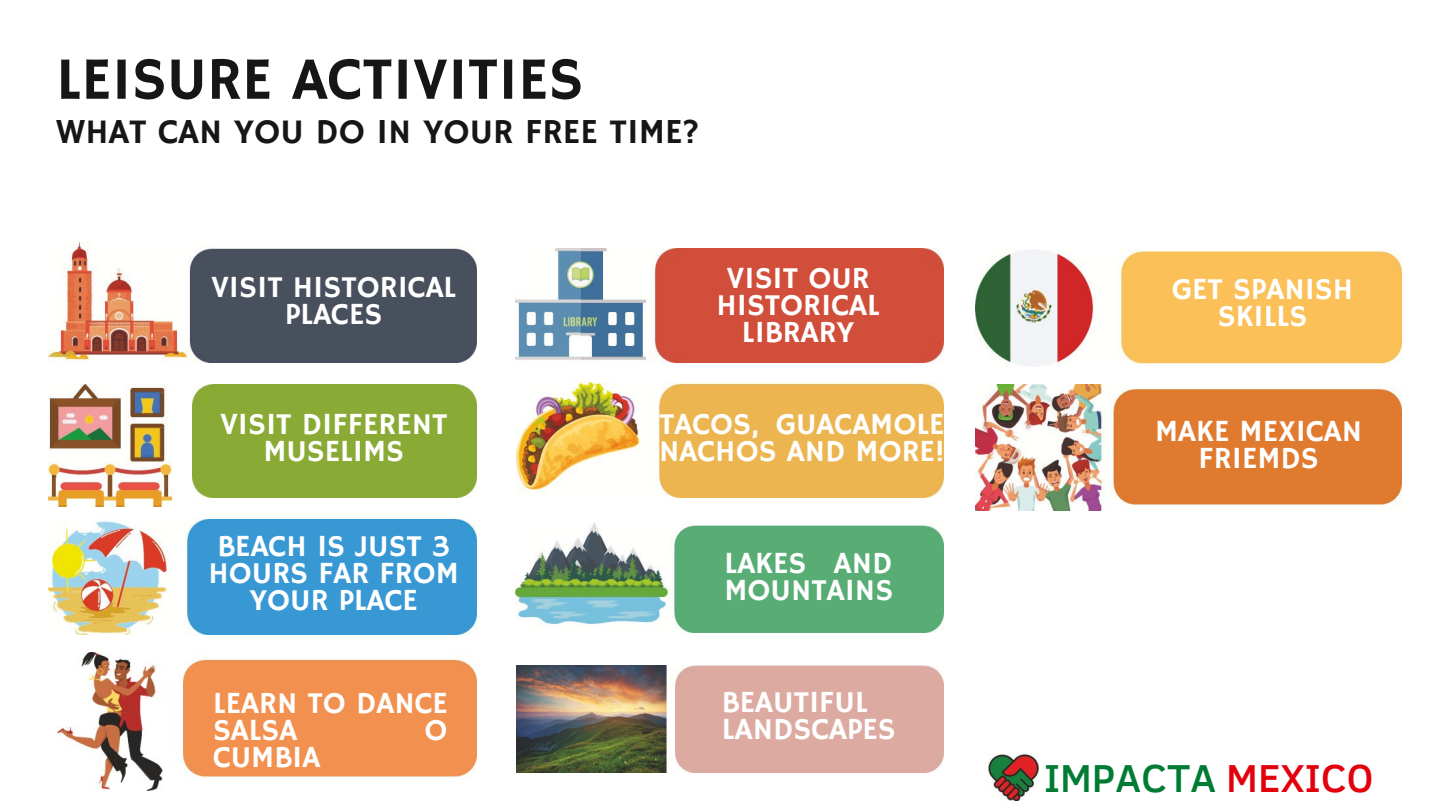
<style>
.page{position:relative;width:1440px;height:810px;background:#fff}
.page>*{position:absolute;margin:0;border:0;box-sizing:border-box;transform-origin:0 0}
.t1{font:60.2px "Hammersmith One";color:#171615}
.t2{font:500 40px "Clear Sans";color:#007b33}
.t3{font:35px "Hammersmith One";color:#171615}
.t4{font:30.7px/27px "Hammersmith One";color:#fff;text-align:center}
.s1{color:#e3000d}
</style>
<div class="page">
<img style="left:49px;top:241px;width:427px;height:122px">
<img style="left:49px;top:385px;width:123px;height:121px">
<div style="left:193px;top:385px;width:283px;height:112px;background:#89aa35"></div>
<img style="left:49px;top:519px;width:427px;height:115px">
<img style="left:57px;top:652px;width:419px;height:139px">
<img style="left:516px;top:248px;width:427px;height:114px">
<img style="left:516px;top:383px;width:428px;height:114px">
<img style="left:516px;top:522px;width:427px;height:111px">
<img style="left:516px;top:666px;width:428px;height:107px">
<img style="left:976px;top:249px;width:425px;height:117px">
<img style="left:976px;top:385px;width:425px;height:126px">
<img style="left:989px;top:753px;width:50px;height:47px">
<h1 class="t1" style="left:56px;top:45px;width:529px">LEISURE ACTIVITIES</h1>
<p class="t3" style="left:56px;top:111px;width:645px">WHAT CAN YOU DO IN YOUR FREE TIME?</p>
<p class="t4" style="left:211px;top:275px;width:247px">VISIT HISTORICAL<br>PLACES</p>
<p class="t4" style="left:716px;top:266px;width:165px">VISIT OUR<br>HISTORICAL<br>LIBRARY</p>
<p class="t4" style="left:220px;top:412px;width:229px">VISIT DIFFERENT<br>MUSELIMS</p>
<p class="t4" style="left:209px;top:534px;width:252px">BEACH IS JUST 3<br>HOURS FAR FROM<br>YOUR PLACE</p>
<p class="t4" style="left:213px;top:691px;width:236px;text-align:left">LEARN TO DANCE<br>SALSA</p>
<p class="t4" style="left:425px;top:718px;width:24px">O</p>
<p class="t4" style="left:213px;top:745px;width:109px">CUMBIA</p>
<p class="t4" style="left:659px;top:412px;width:287px;text-align:left">TACOS, GUACAMOLE<br>NACHOS AND MORE!</p>
<p class="t4" style="left:725px;top:551px;width:170px;text-align:left">LAKES AND<br>MOUNTAINS</p>
<p class="t4" style="left:722px;top:691px;width:175px;text-align:left">BEAUTIFUL<br>LANDSCAPES</p>
<p class="t4" style="left:1172px;top:277px;width:183px">GET SPANISH<br>SKILLS</p>
<p class="t4" style="left:1155px;top:419px;width:209px">MAKE MEXICAN<br>FRIEMDS</p>
<h2 class="t2" style="left:1044px;top:749px;width:331px">IMPACTA <span class="s1">MEXICO</span></h2>
</div>
